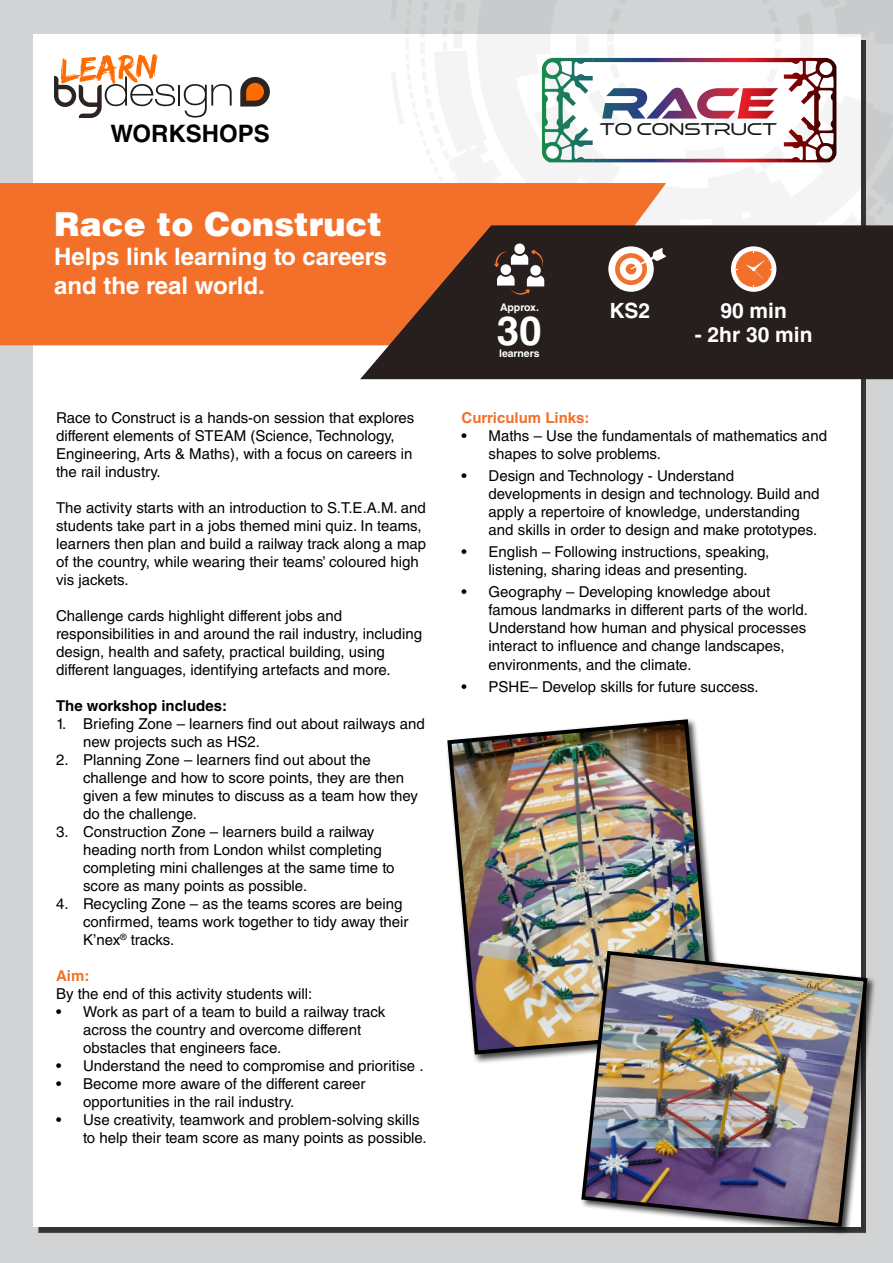
<style>
.page{position:relative;width:893px;height:1263px;background:#d1d3d4}
.page>*{position:absolute;margin:0;border:0;box-sizing:border-box;transform-origin:0 0}
.t1{font:700 40.35px "Helvetica LT Std";color:#fff}
.t2{font:900 33px "Helvetica LT Std";color:#fff}
.t3{font:700 24px/28.8px "Helvetica LT Std";color:#fff}
.t4{font:700 24px "Helvetica LT Std";color:#000}
.t5{font:700 21px "Helvetica LT Std";color:#fff}
.t6{font:17.7px "Ethnocentric Lt";color:#131717}
.t7{font:15px/18px "Helvetica LT Std";color:#000}
.t8{font:700 15px "Helvetica LT Std";color:#000}
.t9{font:700 15px "Helvetica LT Std";color:#f3702b}
.t10{font:700 10.5px "Helvetica LT Std";color:#fff}
</style>
<div class="page">
<div style="left:33px;top:34px;width:827px;height:1193px;background:#fff"></div>
<img style="left:391px;top:34px;width:475px;height:191px">
<hr style="left:178px;top:85px;width:2px;height:21px;background:#1c1c1c">
<svg style="left:184px;top:84px;width:48px;height:34px"></svg>
<svg style="left:240px;top:77px;width:30px;height:30px"></svg>
<svg style="left:54px;top:54px;width:121px;height:64px"></svg>
<div style="left:0;top:183px;width:666px;height:162px;background:#f3702b"></div>
<svg style="left:360px;top:225px;width:533px;height:154px;background:#412b21"></svg>
<svg style="left:494px;top:243px;width:50px;height:52px"></svg>
<div style="left:608px;top:246px;width:46px;height:46px;background:#fff;border-radius:50%"></div>
<svg style="left:615px;top:253px;width:32px;height:32px"></svg>
<svg style="left:620px;top:258px;width:22px;height:22px"></svg>
<div style="left:626px;top:264px;width:10px;height:10px;background:#f3702b;border-radius:50%"></div>
<svg style="left:630px;top:248px;width:36px;height:22px"></svg>
<div style="left:731px;top:246px;width:45px;height:46px;background:#fff;border-radius:50%"></div>
<svg style="left:736px;top:251px;width:36px;height:36px"></svg>
<svg style="left:542px;top:58px;width:294px;height:104px"></svg>
<div style="left:445px;top:718px;width:280px;height:346px;background:#000;opacity:.75"></div>
<img style="left:445px;top:718px;width:272px;height:339px">
<div style="left:580px;top:949px;width:297px;height:287px;background:#000;opacity:.75"></div>
<img style="left:579px;top:949px;width:290px;height:280px">
<h3 class="t4" style="left:110px;top:119px;width:161px">WORKSHOPS</h3>
<h2 class="t2" style="left:54px;top:203px;width:330px">Race to Construct</h2>
<h3 class="t3" style="left:54px;top:242px;width:335px">Helps link learning to careers and the real world.</h3>
<p class="t7" style="left:56px;top:408px;width:360px">Race to Construct is a hands-on session that explores different elements of STEAM (Science, Technology, Engineering, Arts &amp; Maths), with a focus on careers in the rail industry.</p>
<p class="t7" style="left:56px;top:498px;width:372px">The activity starts with an introduction to S.T.E.A.M. and students take part in a jobs themed mini quiz. In teams, learners then plan and build a railway track along a map of the country, while wearing their teams’ coloured high vis jackets.</p>
<p class="t7" style="left:56px;top:606px;width:367px">Challenge cards highlight different jobs and responsibilities in and around the rail industry, including design, health and safety, practical building, using different languages, identifying artefacts and more.</p>
<p class="t8" style="left:56px;top:696px;width:172px">The workshop includes:</p>
<p class="t7" style="left:83px;top:714px;width:343px;text-indent:-27px">1. Briefing Zone – learners find out about railways and new projects such as HS2.</p>
<p class="t7" style="left:83px;top:750px;width:336px;text-indent:-27px">2. Planning Zone – learners find out about the challenge and how to score points, they are then given a few minutes to discuss as a team how they do the challenge.</p>
<p class="t7" style="left:83px;top:822px;width:313px;text-indent:-27px">3. Construction Zone – learners build a railway heading north from London whilst completing completing mini challenges at the same time to score as many points as possible.</p>
<p class="t7" style="left:83px;top:894px;width:327px;text-indent:-27px">4. Recycling Zone – as the teams scores are being confirmed, teams work together to tidy away their<br>K’nex<sup>®</sup> tracks.</p>
<p class="t9" style="left:56px;top:966px;width:35px">Aim:</p>
<p class="t7" style="left:56px;top:984px;width:258px">By the end of this activity students will:</p>
<p class="t7" style="left:83px;top:1002px;width:304px;text-indent:-27px">• Work as part of a team to build a railway track across the country and overcome different obstacles that engineers face.</p>
<p class="t7" style="left:56px;top:1056px;width:369px">• Understand the need to compromise and prioritise .</p>
<p class="t7" style="left:83px;top:1074px;width:284px;text-indent:-27px">• Become more aware of the different career opportunities in the rail industry.</p>
<p class="t7" style="left:83px;top:1110px;width:345px;text-indent:-27px">• Use creativity, teamwork and problem-solving skills to help their team score as many points as possible.</p>
<p class="t6" style="left:600px;top:119px;width:179px">TO CONSTRUCT</p>
<p class="t10" style="left:500px;top:301px;width:41px">Approx.</p>
<p class="t10" style="left:499px;top:347px;width:42px">learners</p>
<h1 class="t1" style="left:497px;top:306px;width:46px">30</h1>
<h3 class="t5" style="left:609px;top:298px;width:42px">KS2</h3>
<h3 class="t5" style="left:720px;top:298px;width:68px">90 min</h3>
<h3 class="t5" style="left:695px;top:322px;width:119px">- 2hr 30 min</h3>
<p class="t9" style="left:462px;top:408px;width:129px">Curriculum Links:</p>
<p class="t7" style="left:489px;top:426px;width:340px;text-indent:-27px">• Maths – Use the fundamentals of mathematics and shapes to solve problems.</p>
<p class="t7" style="left:489px;top:467px;width:332px;text-indent:-27px">• Design and Technology - Understand developments in design and technology. Build and apply a repertoire of knowledge, understanding and skills in order to design and make prototypes.</p>
<p class="t7" style="left:462px;top:543px;width:309px;text-align:center">• English – Following instructions, speaking, listening, sharing ideas and presenting.</p>
<p class="t7" style="left:489px;top:583px;width:321px;text-indent:-27px">• Geography – Developing knowledge about famous landmarks in different parts of the world.<br>Understand how human and physical processes interact to influence and change landscapes, environments, and the climate.</p>
<p class="t7" style="left:462px;top:677px;width:298px">• PSHE– Develop skills for future success.</p>
</div>
